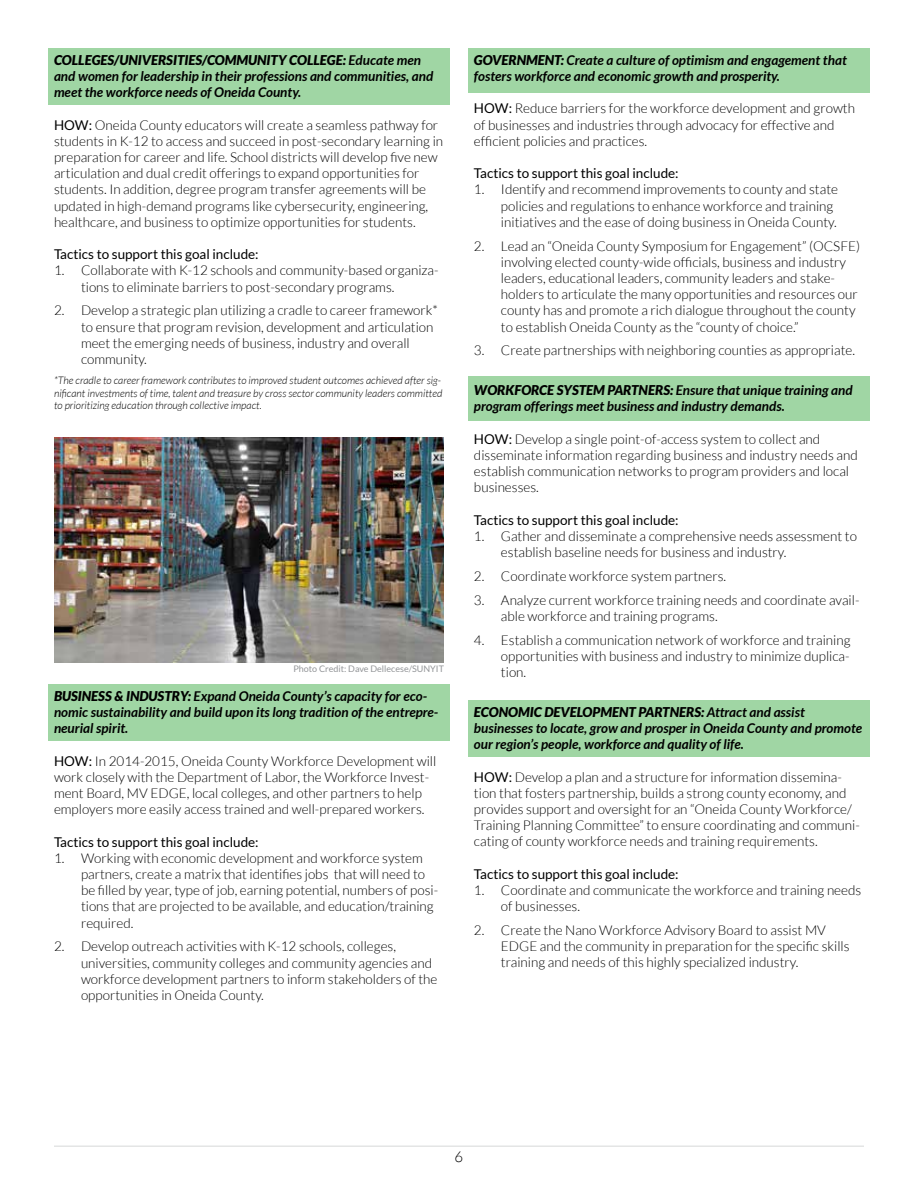
<style>
.page{position:relative;width:918px;height:1188px;background:#fff}
.page>*{position:absolute;margin:0;border:0;box-sizing:border-box;transform-origin:0 0}
.t1{font:300 15px "Lato";color:#000}
.t2{font:300 13.5px/16.2px "Lato";color:#000}
.t3{font:italic 700 13.5px/16.2px "Lato";color:#000}
.t4{font:13.5px "Lato";color:#000}
.t5{font:italic 300 10.5px/12.6px "Lato";color:#000}
.t6{font:9px "Lato";color:#939598}
.s1{font-weight:900}
.s2{font-weight:400}
</style>
<div class="page">
<div style="left:468px;top:48px;width:402px;height:45px;background:#a0d6a4"></div>
<div style="left:48px;top:48px;width:402px;height:57px;background:#a0d6a4"></div>
<div style="left:468px;top:700px;width:402px;height:57px;background:#a0d6a4"></div>
<div style="left:468px;top:376px;width:402px;height:45px;background:#a0d6a4"></div>
<div style="left:48px;top:684px;width:402px;height:57px;background:#a0d6a4"></div>
<img style="left:54px;top:437px;width:390px;height:225px">
<hr style="left:54px;top:1146px;width:810px;height:1px;background:#d1d3d4">
<p class="t3" style="left:54px;top:52px;width:381px"><span class="s1">COLLEGES/UNIVERSITIES/COMMUNITY COLLEGE:</span> Educate men and women for leadership in their professions and communities, and meet the workforce needs of Oneida County.</p>
<p class="t2" style="left:54px;top:117px;width:391px"><span class="s2">HOW:</span> Oneida County educators will create a seamless pathway for students in K-12 to access and succeed in post-secondary learning in preparation for career and life. School districts will develop five new articulation and dual credit offerings to expand opportunities for students. In addition, degree program transfer agreements will be updated in high-demand programs like cybersecurity, engineering, healthcare, and business to optimize opportunities for students.</p>
<p class="t4" style="left:54px;top:247px;width:206px">Tactics to support this goal include:</p>
<p class="t2" style="left:81px;top:263px;width:359px;text-indent:-27px">1. Collaborate with K-12 schools and community-based organiza&shy;tions to eliminate barriers to post-secondary programs.</p>
<p class="t2" style="left:81px;top:302px;width:359px;text-indent:-27px">2. Develop a strategic plan utilizing a cradle to career framework* to ensure that program revision, development and articulation meet the emerging needs of business, industry and overall community.</p>
<p class="t5" style="left:54px;top:374px;width:390px">*The cradle to career framework contributes to improved student outcomes achieved after sig&shy;nificant investments of time, talent and treasure by cross sector community leaders committed to prioritizing education through collective impact.</p>
<p class="t6" style="left:293px;top:664px;width:152px">Photo Credit: Dave Dellecese/SUNYIT</p>
<p class="t3" style="left:54px;top:688px;width:386px"><span class="s1">BUSINESS &amp; INDUSTRY:</span> Expand Oneida County’s capacity for eco&shy;nomic sustainability and build upon its long tradition of the entrepre&shy;neurial spirit.</p>
<p class="t2" style="left:54px;top:753px;width:384px"><span class="s2">HOW:</span> In 2014-2015, Oneida County Workforce Development will work closely with the Department of Labor, the Workforce Invest&shy;ment Board, MV EDGE, local colleges, and other partners to help employers more easily access trained and well-prepared workers.</p>
<p class="t4" style="left:54px;top:834px;width:206px">Tactics to support this goal include:</p>
<p class="t2" style="left:81px;top:850px;width:359px;text-indent:-27px">1. Working with economic development and workforce system partners, create a matrix that identifies jobs that will need to be filled by year, type of job, earning potential, numbers of posi&shy;tions that are projected to be available, and education/training required.</p>
<p class="t2" style="left:81px;top:938px;width:358px;text-indent:-27px">2. Develop outreach activities with K-12 schools, colleges, universities, community colleges and community agencies and workforce development partners to inform stakeholders of the opportunities in Oneida County.</p>
<p class="t3" style="left:474px;top:52px;width:374px"><span class="s1">GOVERNMENT:</span> Create a culture of optimism and engagement that fosters workforce and economic growth and prosperity.</p>
<p class="t2" style="left:474px;top:101px;width:383px"><span class="s2">HOW:</span> Reduce barriers for the workforce development and growth of businesses and industries through advocacy for effective and efficient policies and practices.</p>
<p class="t4" style="left:474px;top:166px;width:206px">Tactics to support this goal include:</p>
<p class="t2" style="left:501px;top:182px;width:339px;text-indent:-27px">1. Identify and recommend improvements to county and state policies and regulations to enhance workforce and training initiatives and the ease of doing business in Oneida County.</p>
<p class="t2" style="left:501px;top:238px;width:361px;text-indent:-27px">2. Lead an “Oneida County Symposium for Engagement” (OCSFE) involving elected county-wide officials, business and industry leaders, educational leaders, community leaders and stake&shy;holders to articulate the many opportunities and resources our county has and promote a rich dialogue throughout the county to establish Oneida County as the “county of choice.”</p>
<p class="t2" style="left:474px;top:342px;width:383px">3. Create partnerships with neighboring counties as appropriate.</p>
<p class="t3" style="left:474px;top:382px;width:380px"><span class="s1">WORKFORCE SYSTEM PARTNERS:</span> Ensure that unique training and program offerings meet business and industry demands.</p>
<p class="t2" style="left:474px;top:431px;width:385px"><span class="s2">HOW:</span> Develop a single point-of-access system to collect and disseminate information regarding business and industry needs and establish communication networks to program providers and local businesses.</p>
<p class="t4" style="left:474px;top:512px;width:206px">Tactics to support this goal include:</p>
<p class="t2" style="left:501px;top:528px;width:358px;text-indent:-27px">1. Gather and disseminate a comprehensive needs assessment to establish baseline needs for business and industry.</p>
<p class="t2" style="left:474px;top:568px;width:254px">2. Coordinate workforce system partners.</p>
<p class="t2" style="left:501px;top:592px;width:360px;text-indent:-27px">3. Analyze current workforce training needs and coordinate avail&shy;able workforce and training programs.</p>
<p class="t2" style="left:501px;top:632px;width:351px;text-align:justify;text-indent:-27px">4. Establish a communication network of workforce and training opportunities with business and industry to minimize duplica&shy;tion.</p>
<p class="t3" style="left:474px;top:704px;width:390px"><span class="s1">ECONOMIC DEVELOPMENT PARTNERS:</span> Attract and assist businesses to locate, grow and prosper in Oneida County and promote our region’s people, workforce and quality of life.</p>
<p class="t2" style="left:474px;top:769px;width:387px"><span class="s2">HOW:</span> Develop a plan and a structure for information dissemina&shy;tion that fosters partnership, builds a strong county economy, and provides support and oversight for an “Oneida County Workforce/ Training Planning Committee” to ensure coordinating and communi&shy;cating of county workforce needs and training requirements.</p>
<p class="t4" style="left:474px;top:866px;width:206px">Tactics to support this goal include:</p>
<p class="t2" style="left:501px;top:882px;width:362px;text-indent:-27px">1. Coordinate and communicate the workforce and training needs of businesses.</p>
<p class="t2" style="left:501px;top:922px;width:350px;text-indent:-27px">2. Create the Nano Workforce Advisory Board to assist MV<br>EDGE and the community in preparation for the specific skills training and needs of this highly specialized industry.</p>
<p class="t1" style="left:455px;top:1149px;width:10px">6</p>
</div>
